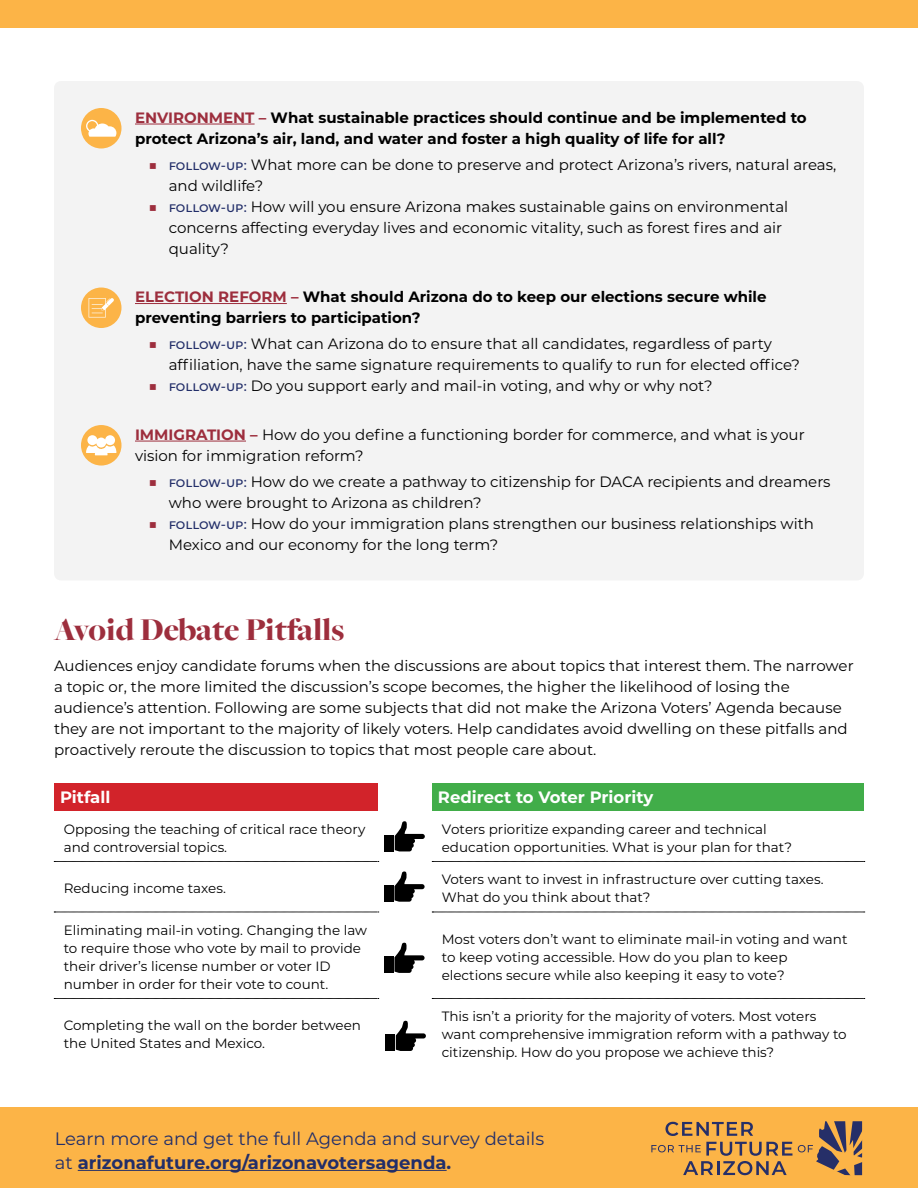
<style>
.page{position:relative;width:918px;height:1188px;background:#fff}
.page>*{position:absolute;margin:0;border:0;box-sizing:border-box;transform-origin:0 0}
.t1{font:900 33px "Freight Big Pro";letter-spacing:-.01em;color:#9d2e3d}
.t2{font:18px/24px "Montserrat";color:#222e69}
.t3{font:700 16.5px "Montserrat";color:#fff}
.t4{font:15px/21px "Montserrat";color:#000}
.t5{font:700 15px/21px "Montserrat";color:#000}
.t6{font:13.5px/18px "Montserrat";color:#000}
.s1{color:#9d2e3d}
.s2{font-weight:500;font-size:13.5px;color:#222e69}
.s3{font-weight:700;color:#9d2e3d}
.s4{font-weight:700}
</style>
<div class="page">
<div style="left:54px;top:81px;width:810px;height:499px;background:#f3f3f3;border-radius:7px"></div>
<div style="left:0;top:1108px;width:918px;height:80px;background:#fcb447"></div>
<div style="left:0;top:0;width:918px;height:28px;background:#fcb447"></div>
<hr style="left:78px;top:1170px;width:369px;height:1px;background:#222e69">
<svg style="left:665px;top:1122px;width:88px;height:14px"></svg>
<svg style="left:651px;top:1142px;width:141px;height:33px"></svg>
<svg style="left:798px;top:1121px;width:64px;height:54px"></svg>
<div style="left:81px;top:108px;width:41px;height:40px;background:#fcb447;border-radius:50%"></div>
<svg style="left:86px;top:120px;width:30px;height:17px"></svg>
<hr style="left:135px;top:124px;width:120px;height:1px;background:#9d2e3d">
<div style="left:81px;top:288px;width:41px;height:40px;background:#fcb447;border-radius:50%"></div>
<svg style="left:89px;top:298px;width:25px;height:20px"></svg>
<hr style="left:135px;top:303px;width:152px;height:1px;background:#9d2e3d">
<div style="left:81px;top:425px;width:41px;height:41px;background:#fcb447;border-radius:50%"></div>
<svg style="left:86px;top:435px;width:31px;height:20px"></svg>
<hr style="left:135px;top:441px;width:111px;height:1px;background:#9d2e3d">
<div style="left:54px;top:783px;width:324px;height:28px;background:#d2232a"></div>
<div style="left:432px;top:783px;width:432px;height:28px;background:#41ad49"></div>
<svg style="left:54px;top:861px;width:325px;height:1px"></svg>
<svg style="left:432px;top:861px;width:433px;height:1px"></svg>
<svg style="left:54px;top:912px;width:325px;height:1px"></svg>
<svg style="left:432px;top:912px;width:433px;height:1px"></svg>
<svg style="left:54px;top:998px;width:325px;height:1px"></svg>
<svg style="left:432px;top:998px;width:433px;height:1px"></svg>
<div style="left:384px;top:835px;width:10px;height:16px;background:#000"></div>
<svg style="left:395px;top:821px;width:30px;height:30px"></svg>
<div style="left:384px;top:885px;width:10px;height:17px;background:#000"></div>
<svg style="left:394px;top:871px;width:31px;height:31px"></svg>
<div style="left:384px;top:956px;width:10px;height:17px;background:#000"></div>
<svg style="left:394px;top:942px;width:31px;height:31px"></svg>
<div style="left:385px;top:1034px;width:10px;height:17px;background:#000"></div>
<svg style="left:396px;top:1020px;width:30px;height:31px"></svg>
<p class="t5" style="left:135px;top:106px;width:673px"><span class="s1">ENVIRONMENT –</span> What sustainable practices should continue and be implemented to protect Arizona’s air, land, and water and foster a high quality of life for all?</p>
<p class="t4" style="left:169px;top:153px;width:669px;text-indent:-20px"><span class="s1">■</span> <span class="s2">follow-up:</span> What more can be done to preserve and protect Arizona’s rivers, natural areas, and wildlife?</p>
<p class="t4" style="left:169px;top:195px;width:621px;text-indent:-20px"><span class="s1">■</span> <span class="s2">follow-up:</span> How will you ensure Arizona makes sustainable gains on environmental concerns affecting everyday lives and economic vitality, such as forest fires and air quality?</p>
<p class="t5" style="left:135px;top:285px;width:633px"><span class="s1">ELECTION REFORM –</span> What should Arizona do to keep our elections secure while preventing barriers to participation?</p>
<p class="t4" style="left:169px;top:333px;width:633px;text-indent:-20px"><span class="s1">■</span> <span class="s2">follow-up:</span> What can Arizona do to ensure that all candidates, regardless of party affiliation, have the same signature requirements to qualify to run for elected office?</p>
<p class="t4" style="left:149px;top:375px;width:566px"><span class="s1">■</span> <span class="s2">follow-up:</span> Do you support early and mail-in voting, and why or why not?</p>
<p class="t4" style="left:135px;top:423px;width:671px"><span class="s3">IMMIGRATION –</span> How do you define a functioning border for commerce, and what is your vision for immigration reform?</p>
<p class="t4" style="left:169px;top:470px;width:663px;text-indent:-20px"><span class="s1">■</span> <span class="s2">follow-up:</span> How do we create a pathway to citizenship for DACA recipients and dreamers who were brought to Arizona as children?</p>
<p class="t4" style="left:169px;top:512px;width:647px;text-indent:-20px"><span class="s1">■</span> <span class="s2">follow-up:</span> How do your immigration plans strengthen our business relationships with<br>Mexico and our economy for the long term?</p>
<h1 class="t1" style="left:54px;top:608px;width:292px">Avoid Debate Pitfalls</h1>
<p class="t4" style="left:54px;top:655px;width:801px">Audiences enjoy candidate forums when the discussions are about topics that interest them. The narrower a topic or, the more limited the discussion’s scope becomes, the higher the likelihood of losing the audience’s attention. Following are some subjects that did not make the Arizona Voters’ Agenda because they are not important to the majority of likely voters. Help candidates avoid dwelling on these pitfalls and proactively reroute the discussion to topics that most people care about.</p>
<p class="t3" style="left:60px;top:786px;width:52px">Pitfall</p>
<p class="t3" style="left:438px;top:786px;width:217px">Redirect to Voter Priority</p>
<p class="t6" style="left:64px;top:819px;width:303px">Opposing the teaching of critical race theory and controversial topics.</p>
<p class="t6" style="left:442px;top:820px;width:352px">Voters prioritize expanding career and technical education opportunities. What is your plan for that?</p>
<p class="t6" style="left:64px;top:879px;width:164px">Reducing income taxes.</p>
<p class="t6" style="left:442px;top:870px;width:383px">Voters want to invest in infrastructure over cutting taxes.<br>What do you think about that?</p>
<p class="t6" style="left:64px;top:921px;width:305px">Eliminating mail-in voting. Changing the law to require those who vote by mail to provide their driver’s license number or voter ID number in order for their vote to count.</p>
<p class="t6" style="left:442px;top:930px;width:407px">Most voters don’t want to eliminate mail-in voting and want to keep voting accessible. How do you plan to keep elections secure while also keeping it easy to vote?</p>
<p class="t6" style="left:64px;top:1016px;width:299px">Completing the wall on the border between the United States and Mexico.</p>
<p class="t6" style="left:442px;top:1007px;width:406px">This isn’t a priority for the majority of voters. Most voters want comprehensive immigration reform with a pathway to citizenship. How do you propose we achieve this?</p>
<p class="t2" style="left:55px;top:1126px;width:491px">Learn more and get the full Agenda and survey details at <span class="s4">arizonafuture.org/arizonavotersagenda.</span></p>
</div>
